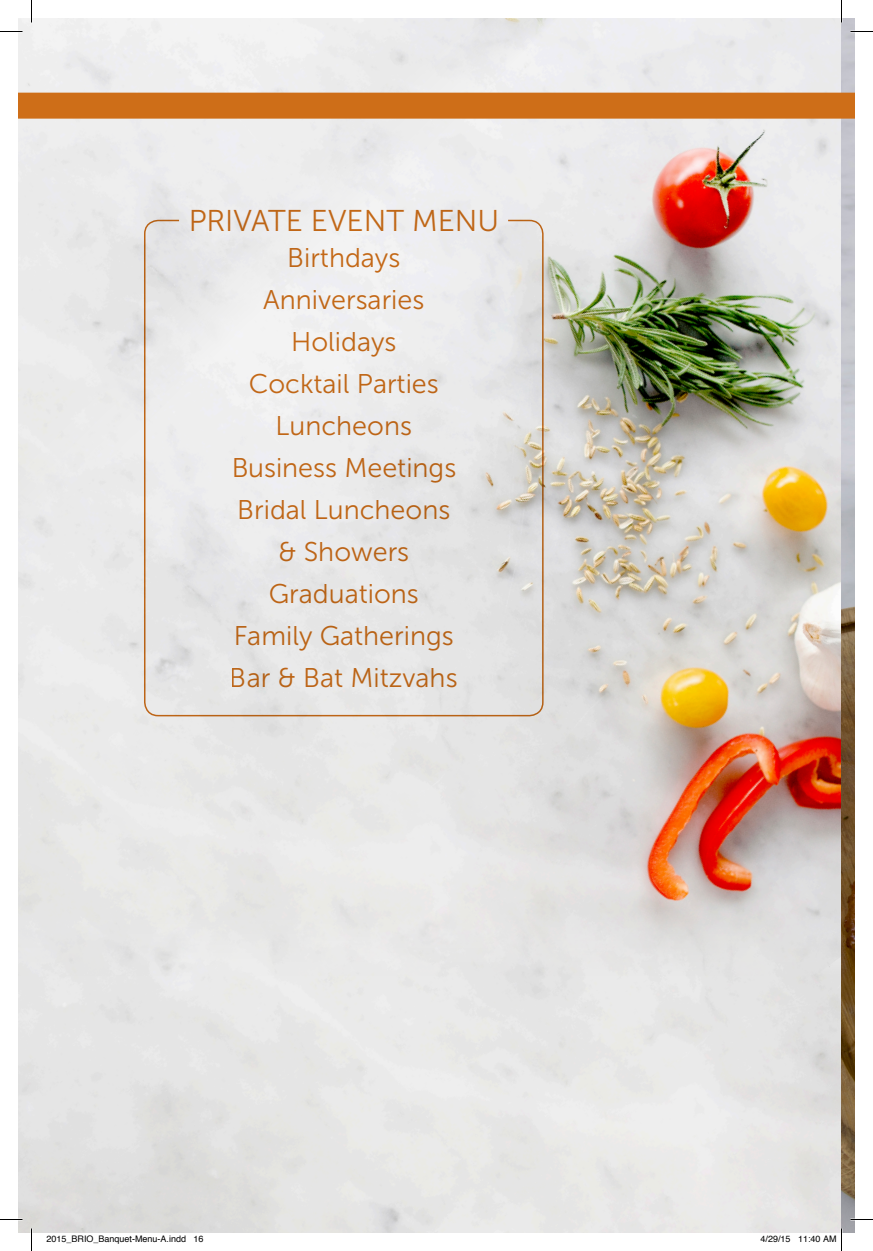
<style>
.page{position:relative;width:873px;height:1251px;background:#fff}
.page>*{position:absolute;margin:0;border:0;box-sizing:border-box;transform-origin:0 0}
.t1{font:30px "Museo Sans 300";color:#ce6e18}
.t2{font:27px/42px "Museo Sans 300";color:#ce6e18;text-align:center}
.t3{font:9px "Helvetica";color:#000}
</style>
<div class="page">
<img style="left:18px;top:18px;width:837px;height:1215px">
<img style="left:18px;top:182px;width:824px;height:1051px">
<div style="left:144px;top:220px;width:400px;height:496px;border:2px solid #ce6e18;border-radius:14px"></div>
<div style="left:18px;top:93px;width:837px;height:26px;background:#ce6e18"></div>
<svg style="left:0;top:31px;width:22px;height:1px"></svg>
<svg style="left:850px;top:31px;width:23px;height:1px"></svg>
<svg style="left:0;top:1219px;width:22px;height:1px"></svg>
<svg style="left:850px;top:1219px;width:23px;height:1px"></svg>
<svg style="left:31px;top:0;width:1px;height:22px"></svg>
<svg style="left:31px;top:1228px;width:1px;height:23px"></svg>
<svg style="left:841px;top:0;width:1px;height:22px"></svg>
<svg style="left:798px;top:1228px;width:44px;height:23px"></svg>
<p class="t1" style="left:188px;top:205px;width:312px">PRIVATE EVENT MENU</p>
<p class="t2" style="left:230px;top:237px;width:229px">Birthdays<br>Anniversaries<br>Holidays<br>Cocktail Parties<br>Luncheons<br>Business Meetings<br>Bridal Luncheons &amp; Showers<br>Graduations<br>Family Gatherings<br>Bar &amp; Bat Mitzvahs</p>
<p class="t3" style="left:46px;top:1232px;width:159px">2015_BRIO_Banquet-Menu-A.indd 16</p>
<p class="t3" style="left:760px;top:1232px;width:78px">4/29/15 11:40 AM</p>
</div>
